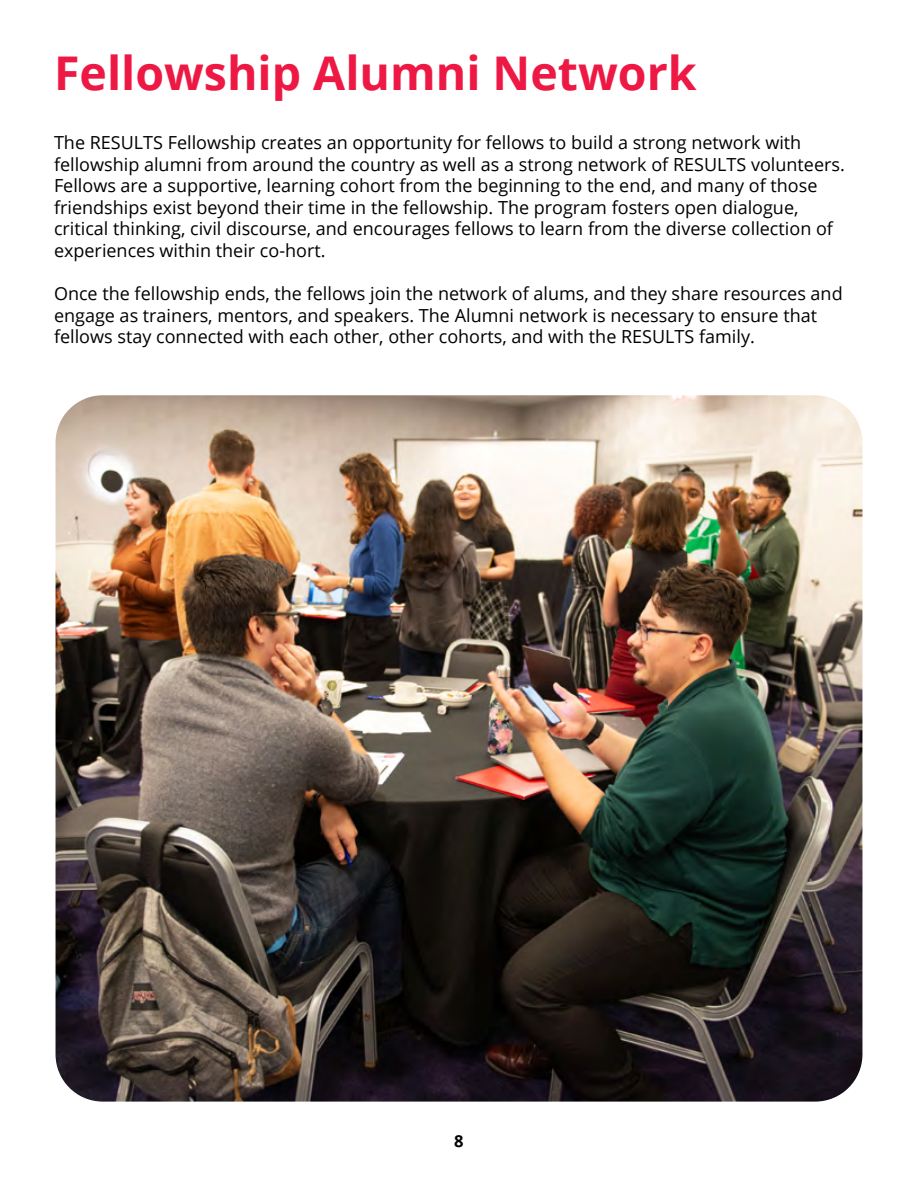
<style>
.page{position:relative;width:918px;height:1188px;background:#fff}
.page>*{position:absolute;margin:0;border:0;box-sizing:border-box;transform-origin:0 0}
.t1{font:700 46.5px "Open Sans";color:#ed1944}
.t2{font:18px/21.6px "Open Sans";color:#000}
.t3{font:700 16.5px "Open Sans";color:#000}
</style>
<div class="page">
<img style="left:56px;top:395px;width:806px;height:707px">
<h1 class="t1" style="left:54px;top:40px;width:644px">Fellowship Alumni Network</h1>
<p class="t2" style="left:54px;top:131px;width:792px">The RESULTS Fellowship creates an opportunity for fellows to build a strong network with fellowship alumni from around the country as well as a strong network of RESULTS volunteers.<br>Fellows are a supportive, learning cohort from the beginning to the end, and many of those friendships exist beyond their time in the fellowship. The program fosters open dialogue, critical thinking, civil discourse, and encourages fellows to learn from the diverse collection of experiences within their co-hort.</p>
<p class="t2" style="left:54px;top:282px;width:790px">Once the fellowship ends, the fellows join the network of alums, and they share resources and engage as trainers, mentors, and speakers. The Alumni network is necessary to ensure that fellows stay connected with each other, other cohorts, and with the RESULTS family.</p>
<p class="t3" style="left:454px;top:1129px;width:11px">8</p>
</div>
